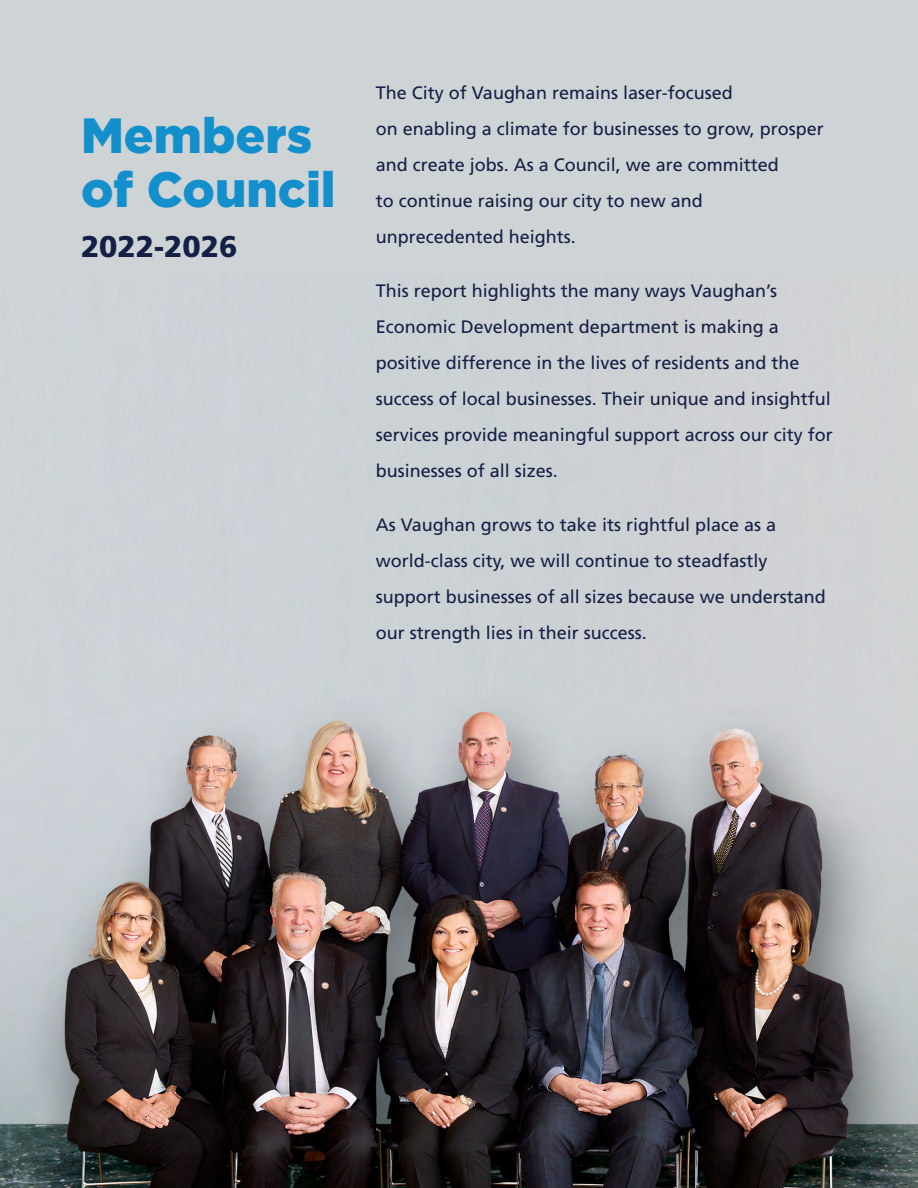
<style>
.page{position:relative;width:918px;height:1188px;background:#fff}
.page>*{position:absolute;margin:0;border:0;box-sizing:border-box;transform-origin:0 0}
.Members_Of_Council_Heading{font:900 49.5px/54px "Gotham";color:#138fcc}
.t1{font:900 30px "Frutiger LT Std";color:#141f45}
.Body{font:18px/36px "Frutiger LT Std";color:#141f45}
</style>
<div class="page">
<img style="left:0;top:273px;width:918px;height:915px">
<div style="left:0;top:0;width:918px;height:273px;background:#ced3d5"></div>
<h1 class="Members_Of_Council_Heading" style="left:81px;top:108px;width:256px">Members of Council</h1>
<h2 class="t1" style="left:81px;top:229px;width:158px">2022-2026</h2>
<p class="Body" style="left:376px;top:75px;width:450px">The City of Vaughan remains laser-focused<br>on enabling a climate for businesses to grow, prosper and create jobs. As a Council, we are committed<br>to continue raising our city to new and unprecedented heights.</p>
<p class="Body" style="left:376px;top:273px;width:459px">This report highlights the many ways Vaughan’s Economic Development department is making a positive difference in the lives of residents and the success of local businesses. Their unique and insightful services provide meaningful support across our city for businesses of all sizes.</p>
<p class="Body" style="left:376px;top:507px;width:452px">As Vaughan grows to take its rightful place as a world-class city, we will continue to steadfastly support businesses of all sizes because we understand our strength lies in their success.</p>
</div>
